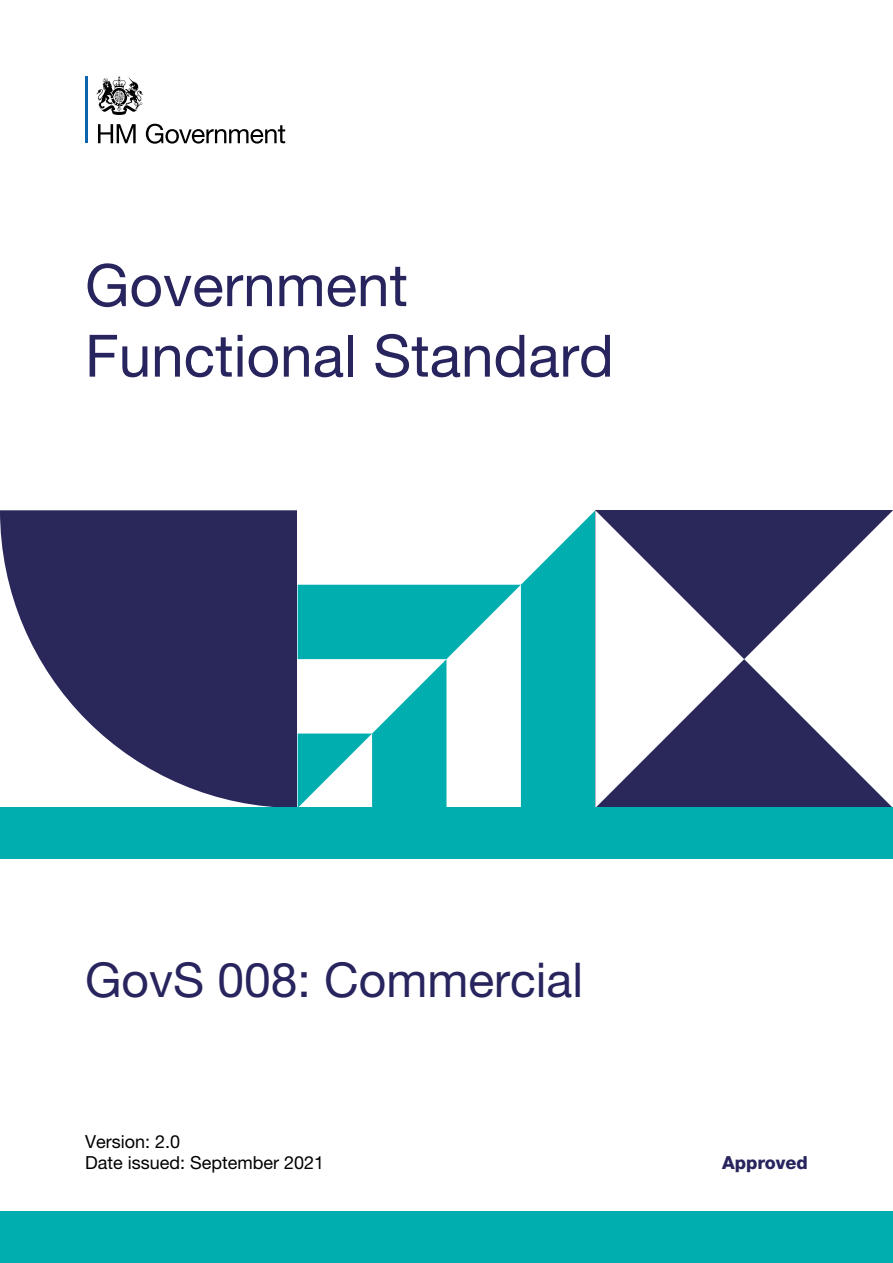
<style>
.page{position:relative;width:893px;height:1263px;background:#fff}
.page>*{position:absolute;margin:0;border:0;box-sizing:border-box;transform-origin:0 0}
.Cover_Heading{font:58.5px "Helvetica Neue LT Pro";color:#27245e}
.Cover_-_Function_Tit{font:48px "Helvetica Neue LT Pro";color:#27245e}
.Version_Number{font:18px/21px "Helvetica Neue LT Pro";color:#000}
.Status{font:800 18px "Helvetica Neue LT Pro";color:#27245e}
</style>
<div class="page">
<div style="left:0;top:1212px;width:893px;height:51px;background:#00aeb0"></div>
<svg style="left:0;top:510px;width:298px;height:298px;fill:#2a275b"></svg>
<svg style="left:298px;top:510px;width:595px;height:298px"></svg>
<div style="left:0;top:808px;width:893px;height:51px;background:#00aeb0"></div>
<hr style="left:85px;top:77px;width:2px;height:66px;background:#0c64af">
<svg style="left:98px;top:124px;width:38px;height:19px"></svg>
<svg style="left:146px;top:124px;width:139px;height:20px"></svg>
<svg style="left:96px;top:77px;width:47px;height:38px"></svg>
<p class="Cover_Heading" style="left:85px;top:250px;width:324px">Government</p>
<p class="Cover_Heading" style="left:85px;top:321px;width:530px">Functional Standard</p>
<p class="Cover_-_Function_Tit" style="left:85px;top:952px;width:499px">GovS 008: Commercial</p>
<p class="Version_Number" style="left:85px;top:1131px;width:241px">Version: 2.0<br>Date issued: September 2021</p>
<p class="Status" style="left:722px;top:1151px;width:87px">Approved</p>
</div>
